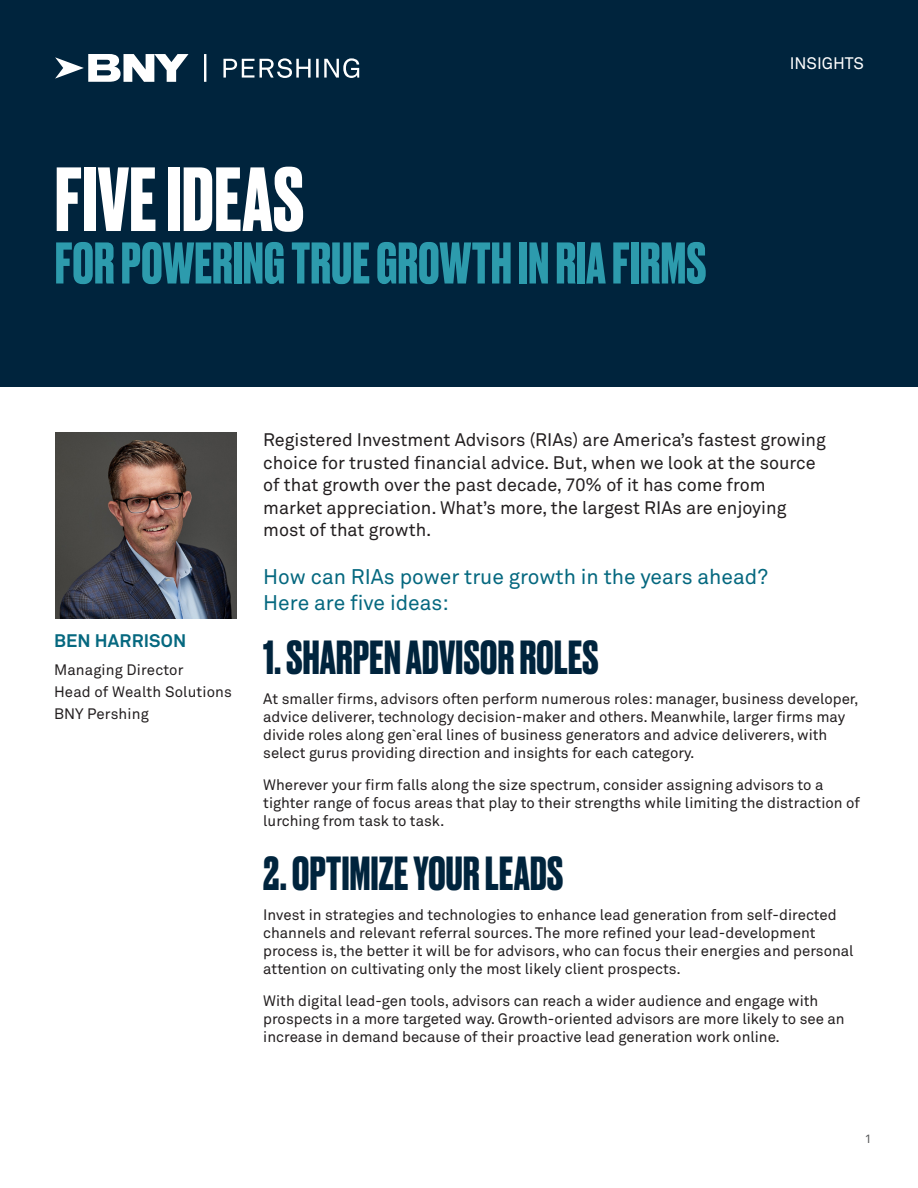
<style>
.page{position:relative;width:918px;height:1188px;background:#fff}
.page>*{position:absolute;margin:0;border:0;box-sizing:border-box;transform-origin:0 0}
.Callout_Number_With_Rule_18_22__10{font:700 85.5px "Druk";letter-spacing:.01em;color:#fff}
.Callout_Number_With_Rule_18_22__10-2{font:700 55.2px "Druk";letter-spacing:.01em;color:#2d9bad}
.Callout_Number_With_Rule_18_22__10-3{font:700 45px "Druk";letter-spacing:.01em;color:#00243d}
.Callout_Number_With_Rule_18_22__10-4{font:21px/25.2px "Akkurat Pro";color:#05687f}
.Callout_Number_With_Rule_18_22__10-5{font:18px/22.5px "Akkurat Pro";color:#231f20}
.Callout_Number_With_Rule_18_22__10-6{font:700 18px "Akkurat Pro";letter-spacing:.01em;color:#05687f}
.Title{font:16.5px "Akkurat Pro";color:#fff}
.Callout_Number_With_Rule_18_22__10-7{font:15px/18px "Akkurat Pro";color:#231f20}
.Callout_Number_With_Rule_18_22__10-8{font:12px "Akkurat Pro";color:#57585a}
</style>
<div class="page">
<div style="left:0;top:0;width:918px;height:387px;background:#00243d"></div>
<img style="left:55px;top:432px;width:181px;height:186px">
<svg style="left:55px;top:54px;width:304px;height:28px"></svg>
<p class="Callout_Number_With_Rule_18_22__10" style="left:55px;top:141px;width:250px">FIVE IDEAS</p>
<p class="Callout_Number_With_Rule_18_22__10-2" style="left:55px;top:225px;width:653px">FOR POWERING TRUE GROWTH IN RIA FIRMS</p>
<p class="Title" style="left:790px;top:53px;width:76px">INSIGHTS</p>
<p class="Callout_Number_With_Rule_18_22__10-6" style="left:54px;top:630px;width:134px">BEN HARRISON</p>
<p class="Callout_Number_With_Rule_18_22__10-7" style="left:54px;top:661px;width:131px">Managing Director</p>
<p class="Callout_Number_With_Rule_18_22__10-7" style="left:54px;top:683px;width:180px">Head of Wealth Solutions</p>
<p class="Callout_Number_With_Rule_18_22__10-7" style="left:54px;top:705px;width:96px">BNY Pershing</p>
<p class="Callout_Number_With_Rule_18_22__10-5" style="left:263px;top:429px;width:564px">Registered Investment Advisors (RIAs) are America’s fastest growing choice for trusted financial advice. But, when we look at the source of that growth over the past decade, 70% of it has come from market appreciation. What’s more, the largest RIAs are enjoying most of that growth.</p>
<p class="Callout_Number_With_Rule_18_22__10-4" style="left:263px;top:565px;width:506px">How can RIAs power true growth in the years ahead?<br>Here are five ideas:</p>
<p class="Callout_Number_With_Rule_18_22__10-3" style="left:263px;top:627px;width:337px">1. SHARPEN ADVISOR ROLES</p>
<p class="Callout_Number_With_Rule_18_22__10-7" style="left:263px;top:690px;width:597px">At smaller firms, advisors often perform numerous roles: manager, business developer, advice deliverer, technology decision-maker and others. Meanwhile, larger firms may divide roles along gen`eral lines of business generators and advice deliverers, with select gurus providing direction and insights for each category.</p>
<p class="Callout_Number_With_Rule_18_22__10-7" style="left:263px;top:776px;width:598px">Wherever your firm falls along the size spectrum, consider assigning advisors to a tighter range of focus areas that play to their strengths while limiting the distraction of lurching from task to task.</p>
<p class="Callout_Number_With_Rule_18_22__10-3" style="left:263px;top:843px;width:301px">2. OPTIMIZE YOUR LEADS</p>
<p class="Callout_Number_With_Rule_18_22__10-7" style="left:263px;top:906px;width:592px">Invest in strategies and technologies to enhance lead generation from self-directed channels and relevant referral sources. The more refined your lead-development process is, the better it will be for advisors, who can focus their energies and personal attention on cultivating only the most likely client prospects.</p>
<p class="Callout_Number_With_Rule_18_22__10-7" style="left:263px;top:992px;width:583px">With digital lead-gen tools, advisors can reach a wider audience and engage with prospects in a more targeted way. Growth-oriented advisors are more likely to see an increase in demand because of their proactive lead generation work online.</p>
<p class="Callout_Number_With_Rule_18_22__10-8" style="left:865px;top:1132px;width:8px">1</p>
</div>
